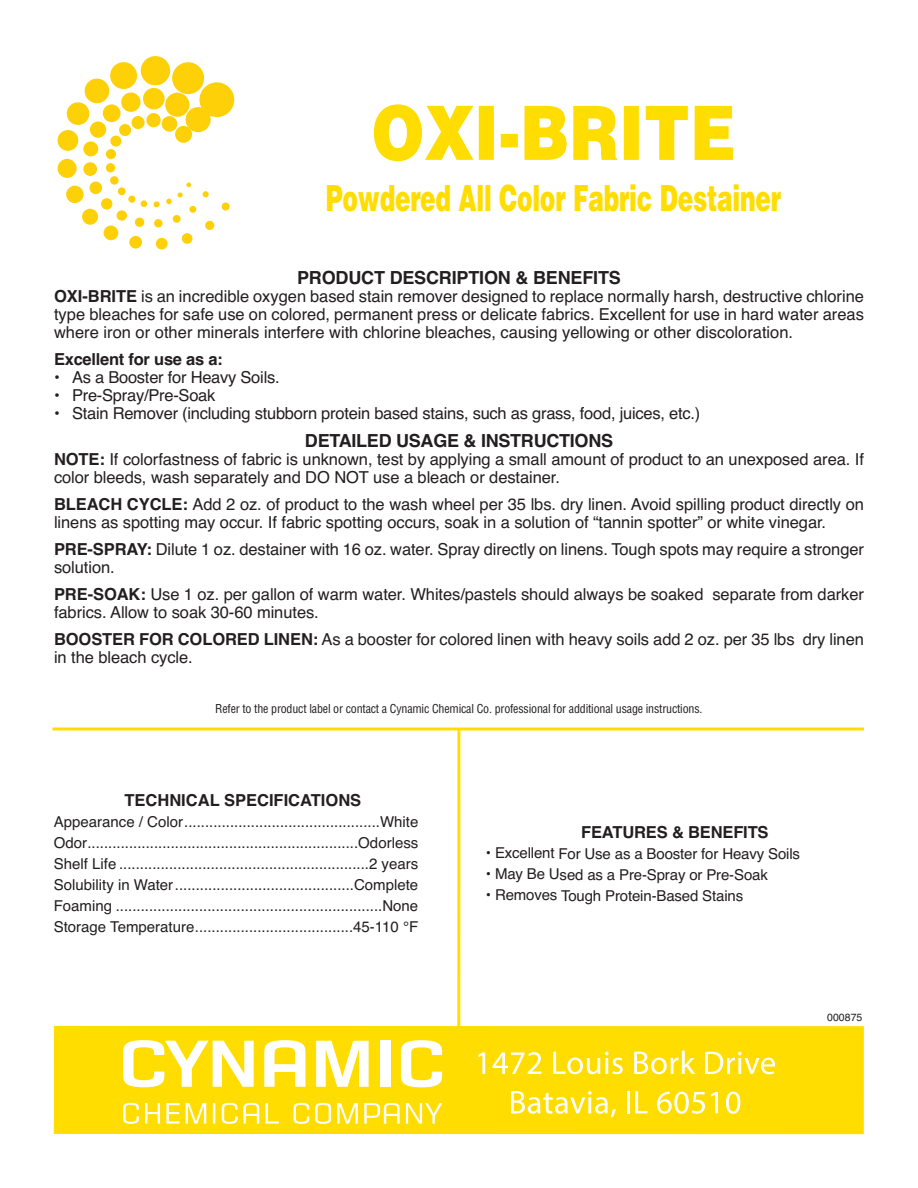
<style>
.page{position:relative;width:918px;height:1188px;background:#fff}
.page>*{position:absolute;margin:0;border:0;box-sizing:border-box;transform-origin:0 0}
.t1{font:900 75px "Helvetica";color:#ffdd01;scale:.85 1}
.t2{font:900 36px "Helvetica";letter-spacing:-.01em;color:#ffdd01;scale:.65 1}
.t3{font:700 18px "Helvetica";letter-spacing:-.01em;color:#231f20}
.t4{font:16.5px/18px "Helvetica";letter-spacing:-.005em;color:#231f20}
.t5{font:700 16.5px "Helvetica";color:#231f20}
.t6{font:15px/21px "Helvetica";letter-spacing:-.01em;color:#231f20;text-align:justify}
.t7{font:condensed 12px "Helvetica";letter-spacing:-.015em;color:#231f20}
.t8{font:10.5px "Helvetica";color:#231f20}
.s1{font-weight:700}
</style>
<div class="page">
<div style="left:54px;top:1026px;width:810px;height:108px;background:#ffdd01"></div>
<svg style="left:203px;top:191px;width:6px;height:6px"></svg>
<div style="left:189px;top:206px;width:7px;height:7px;background:#fdd007;border-radius:50%"></div>
<div style="left:173px;top:215px;width:8px;height:8px;background:#fdd007;border-radius:50%"></div>
<div style="left:154px;top:219px;width:9px;height:8px;background:#fdd007;border-radius:50%"></div>
<div style="left:135px;top:218px;width:9px;height:9px;background:#fdd007;border-radius:50%"></div>
<div style="left:117px;top:210px;width:10px;height:11px;background:#fdd007;border-radius:50%"></div>
<div style="left:101px;top:198px;width:11px;height:12px;background:#fdd007;border-radius:50%"></div>
<div style="left:89px;top:182px;width:13px;height:12px;background:#fdd007;border-radius:50%"></div>
<div style="left:83px;top:162px;width:14px;height:14px;background:#fdd007;border-radius:50%"></div>
<div style="left:83px;top:141px;width:15px;height:15px;background:#fdd007;border-radius:50%"></div>
<div style="left:90px;top:121px;width:16px;height:17px;background:#fdd007;border-radius:50%"></div>
<div style="left:103px;top:104px;width:18px;height:18px;background:#fdd007;border-radius:50%"></div>
<div style="left:121px;top:93px;width:20px;height:19px;background:#fdd007;border-radius:50%"></div>
<div style="left:143px;top:88px;width:22px;height:21px;background:#fdd007;border-radius:50%"></div>
<div style="left:165px;top:93px;width:24px;height:24px;background:#fdd007;border-radius:50%"></div>
<div style="left:186px;top:107px;width:25px;height:25px;background:#fdd007;border-radius:50%"></div>
<svg style="left:178px;top:183px;width:13px;height:15px"></svg>
<svg style="left:166px;top:199px;width:6px;height:5px"></svg>
<svg style="left:154px;top:201px;width:6px;height:6px"></svg>
<div style="left:141px;top:200px;width:6px;height:7px;background:#fdd007;border-radius:50%"></div>
<div style="left:128px;top:196px;width:7px;height:7px;background:#fdd007;border-radius:50%"></div>
<div style="left:118px;top:187px;width:8px;height:8px;background:#fdd007;border-radius:50%"></div>
<div style="left:110px;top:176px;width:9px;height:9px;background:#fdd007;border-radius:50%"></div>
<div style="left:106px;top:163px;width:9px;height:9px;background:#fdd007;border-radius:50%"></div>
<div style="left:106px;top:149px;width:10px;height:10px;background:#fdd007;border-radius:50%"></div>
<div style="left:110px;top:136px;width:11px;height:11px;background:#fdd007;border-radius:50%"></div>
<div style="left:119px;top:124px;width:12px;height:12px;background:#fdd007;border-radius:50%"></div>
<div style="left:132px;top:116px;width:13px;height:13px;background:#fdd007;border-radius:50%"></div>
<div style="left:146px;top:113px;width:15px;height:14px;background:#fdd007;border-radius:50%"></div>
<div style="left:162px;top:116px;width:15px;height:16px;background:#fdd007;border-radius:50%"></div>
<div style="left:175px;top:126px;width:17px;height:17px;background:#fdd007;border-radius:50%"></div>
<div style="left:222px;top:203px;width:8px;height:8px;background:#fdd007;border-radius:50%"></div>
<div style="left:205px;top:221px;width:9px;height:9px;background:#fdd007;border-radius:50%"></div>
<div style="left:182px;top:233px;width:10px;height:11px;background:#fdd007;border-radius:50%"></div>
<div style="left:156px;top:238px;width:12px;height:11px;background:#fdd007;border-radius:50%"></div>
<div style="left:129px;top:236px;width:13px;height:13px;background:#fdd007;border-radius:50%"></div>
<div style="left:104px;top:226px;width:14px;height:14px;background:#fdd007;border-radius:50%"></div>
<div style="left:82px;top:209px;width:16px;height:16px;background:#fdd007;border-radius:50%"></div>
<div style="left:66px;top:186px;width:18px;height:17px;background:#fdd007;border-radius:50%"></div>
<div style="left:58px;top:159px;width:19px;height:19px;background:#fdd007;border-radius:50%"></div>
<div style="left:58px;top:130px;width:20px;height:21px;background:#fdd007;border-radius:50%"></div>
<div style="left:67px;top:102px;width:22px;height:23px;background:#fdd007;border-radius:50%"></div>
<div style="left:85px;top:79px;width:24px;height:24px;background:#fdd007;border-radius:50%"></div>
<div style="left:110px;top:62px;width:27px;height:27px;background:#fdd007;border-radius:50%"></div>
<div style="left:141px;top:56px;width:29px;height:29px;background:#fdd007;border-radius:50%"></div>
<div style="left:172px;top:62px;width:32px;height:32px;background:#fdd007;border-radius:50%"></div>
<div style="left:199px;top:82px;width:35px;height:35px;background:#fdd007;border-radius:50%"></div>
<svg style="left:123px;top:1103px;width:319px;height:21px"></svg>
<svg style="left:123px;top:1040px;width:131px;height:47px"></svg>
<svg style="left:401px;top:1040px;width:41px;height:47px"></svg>
<div style="left:380px;top:1041px;width:11px;height:46px;background:#fff"></div>
<svg style="left:316px;top:1041px;width:53px;height:46px"></svg>
<svg style="left:264px;top:1040px;width:41px;height:47px"></svg>
<svg style="left:478px;top:1052px;width:7px;height:22px"></svg>
<svg style="left:492px;top:1052px;width:49px;height:22px"></svg>
<svg style="left:553px;top:1052px;width:70px;height:22px"></svg>
<svg style="left:634px;top:1051px;width:61px;height:23px"></svg>
<svg style="left:705px;top:1052px;width:70px;height:22px"></svg>
<svg style="left:511px;top:1091px;width:105px;height:26px"></svg>
<hr style="left:627px;top:1091px;width:3px;height:22px;background:#fff">
<svg style="left:635px;top:1091px;width:13px;height:22px"></svg>
<svg style="left:657px;top:1092px;width:48px;height:22px"></svg>
<svg style="left:711px;top:1092px;width:7px;height:21px"></svg>
<svg style="left:726px;top:1092px;width:14px;height:22px"></svg>
<hr style="left:52px;top:727px;width:812px;height:3px;background:#ffdd01">
<hr style="left:457px;top:729px;width:3px;height:307px;background:#ffdd01">
<h1 class="t1" style="left:371px;top:90px;width:430px">OXI-BRITE</h1>
<h2 class="t2" style="left:326px;top:177px;width:702px">Powdered All Color Fabric Destainer</h2>
<p class="t3" style="left:297px;top:267px;width:325px">PRODUCT DESCRIPTION &amp; BENEFITS</p>
<p class="t4" style="left:54px;top:287px;width:811px;text-align:justify"><span class="s1">OXI-BRITE</span> is an incredible oxygen based stain remover designed to replace normally harsh, destructive chlorine type bleaches for safe use on colored, permanent press or delicate fabrics. Excellent for use in hard water areas where iron or other minerals interfere with chlorine bleaches, causing yellowing or other discoloration.</p>
<p class="t5" style="left:54px;top:349px;width:170px">EXCELLENT FOR USE AS A:</p>
<p class="t4" style="left:54px;top:368px;width:227px">• As a Booster for Heavy Soils.</p>
<p class="t4" style="left:54px;top:386px;width:163px">• Pre-Spray/Pre-Soak</p>
<p class="t4" style="left:54px;top:404px;width:648px">• Stain Remover (including stubborn protein based stains, such as grass, food, juices, etc.)</p>
<p class="t3" style="left:305px;top:430px;width:310px">DETAILED USAGE &amp; INSTRUCTIONS</p>
<p class="t4" style="left:54px;top:450px;width:811px"><span class="s1">NOTE:</span> If colorfastness of fabric is unknown, test by applying a small amount of product to an unexposed area. If color bleeds, wash separately and DO NOT use a bleach or destainer.</p>
<p class="t4" style="left:54px;top:495px;width:811px"><span class="s1">BLEACH CYCLE:</span> Add 2 oz. of product to the wash wheel per 35 lbs. dry linen. Avoid spilling product directly on linens as spotting may occur. If fabric spotting occurs, soak in a solution of “tannin spotter” or white vinegar.</p>
<p class="t4" style="left:54px;top:540px;width:811px"><span class="s1">PRE-SPRAY:</span> Dilute 1 oz. destainer with 16 oz. water. Spray directly on linens. Tough spots may require a stronger solution.</p>
<p class="t4" style="left:54px;top:585px;width:811px"><span class="s1">PRE-SOAK:</span> Use 1 oz. per gallon of warm water. Whites/pastels should always be soaked separate from darker fabrics. Allow to soak 30-60 minutes.</p>
<p class="t4" style="left:54px;top:630px;width:811px"><span class="s1">BOOSTER FOR COLORED LINEN:</span> As a booster for colored linen with heavy soils add 2 oz. per 35 lbs dry linen in the bleach cycle.</p>
<p class="t7" style="left:215px;top:702px;width:489px">Refer to the product label or contact a Cynamic Chemical Co. professional for additional usage instructions.</p>
<p class="t5" style="left:124px;top:791px;width:238px">TECHNICAL SPECIFICATIONS</p>
<p class="t6" style="left:54px;top:811px;width:366px">Appearance / Color...............................................White Odor.................................................................Odorless Shelf Life ............................................................2 years Solubility in Water...........................................Complete Foaming ................................................................None Storage Temperature......................................45-110 °F</p>
<p class="t5" style="left:581px;top:822px;width:189px">FEATURES &amp; BENEFITS</p>
<p class="t6" style="left:486px;top:843px;width:316px">• Excellent For Use as a Booster for Heavy Soils</p>
<p class="t6" style="left:486px;top:864px;width:284px">• May Be Used as a Pre-Spray or Pre-Soak</p>
<p class="t6" style="left:486px;top:885px;width:259px">• Removes Tough Protein-Based Stains</p>
<p class="t8" style="left:827px;top:1011px;width:37px">000875</p>
</div>
